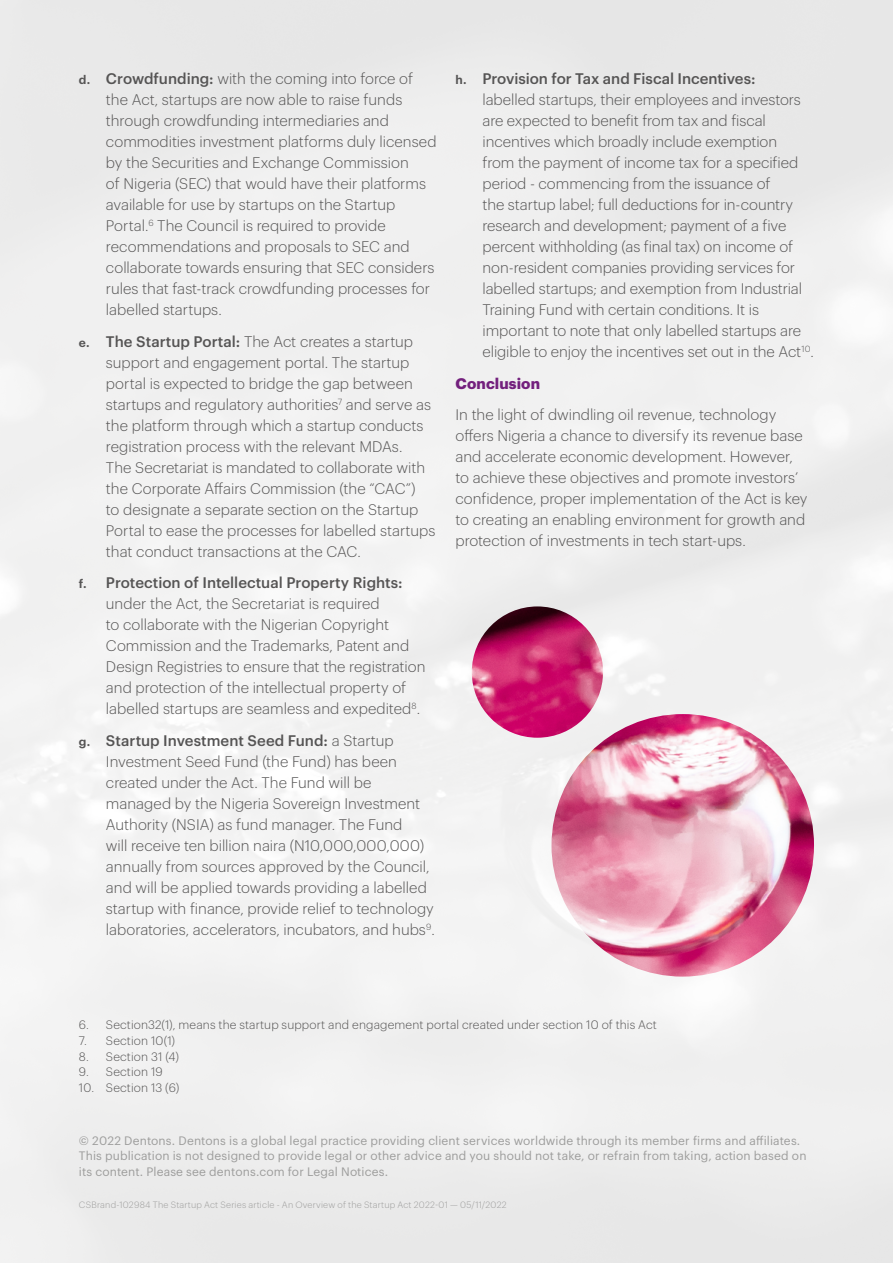
<style>
.page{position:relative;width:893px;height:1263px;background:#fff}
.page>*{position:absolute;margin:0;border:0;box-sizing:border-box;transform-origin:0 0}
.t1{font:300 15px/21px "Dentons Sans";color:#555454}
.t2{font:700 15px "Dentons Sans";letter-spacing:.01em;color:#73207d}
.t3{font:12px/15.8px "Dentons Sans";letter-spacing:.01em;color:#9d9d9c}
.t4{font:300 12px "Dentons Sans";letter-spacing:.01em;color:#555454}
.t5{font:300 9px "Dentons Sans";letter-spacing:.02em;color:#9d9d9c}
.s1{font-weight:600;font-size:12px}
.s2{font-weight:500}
</style>
<div class="page">
<img style="left:0;top:0;width:893px;height:1263px">
<img style="left:551px;top:714px;width:263px;height:262px;border-radius:131px">
<img style="left:472px;top:606px;width:131px;height:132px;border-radius:66px">
<p class="t1" style="left:106px;top:67px;width:332px;text-indent:-27px"><span class="s1">d.</span> <span class="s2">Crowdfunding:</span> with the coming into force of the Act, startups are now able to raise funds through crowdfunding intermediaries and commodities investment platforms duly licensed by the Securities and Exchange Commission<br>of Nigeria (SEC) that would have their platforms available for use by startups on the Startup Portal.<sup>6</sup> The Council is required to provide recommendations and proposals to SEC and collaborate towards ensuring that SEC considers rules that fast-track crowdfunding processes for labelled startups.</p>
<p class="t1" style="left:106px;top:329px;width:331px;text-indent:-27px"><span class="s1">e.</span> <span class="s2">The Startup Portal:</span> The Act creates a startup support and engagement portal. The startup portal is expected to bridge the gap between startups and regulatory authorities<sup>7</sup> and serve as the platform through which a startup conducts registration process with the relevant MDAs.<br>The Secretariat is mandated to collaborate with the Corporate Affairs Commission (the “CAC”)<br>to designate a separate section on the Startup Portal to ease the processes for labelled startups that conduct transactions at the CAC.</p>
<p class="t1" style="left:106px;top:571px;width:321px;text-indent:-27px"><span class="s1">f.</span> <span class="s2">Protection of Intellectual Property Rights: </span>under the Act, the Secretariat is required<br>to collaborate with the Nigerian Copyright Commission and the Trademarks, Patent and Design Registries to ensure that the registration and protection of the intellectual property of labelled startups are seamless and expedited<sup>8</sup>.</p>
<p class="t1" style="left:106px;top:728px;width:330px;text-indent:-27px"><span class="s1">g.</span> <span class="s2">Startup Investment Seed Fund:</span> a Startup Investment Seed Fund (the Fund) has been created under the Act. The Fund will be managed by the Nigeria Sovereign Investment Authority (NSIA) as fund manager. The Fund<br>will receive ten billion naira (N10,000,000,000) annually from sources approved by the Council, and will be applied towards providing a labelled startup with finance, provide relief to technology laboratories, accelerators, incubators, and hubs<sup>9</sup>.</p>
<p class="t1" style="left:482px;top:67px;width:333px;text-indent:-27px"><span class="s1">h.</span> <span class="s2">Provision for Tax and Fiscal Incentives:<br></span>labelled startups, their employees and investors are expected to benefit from tax and fiscal incentives which broadly include exemption<br>from the payment of income tax for a specified period - commencing from the issuance of<br>the startup label; full deductions for in-country research and development; payment of a five percent withholding (as final tax) on income of non-resident companies providing services for labelled startups; and exemption from Industrial Training Fund with certain conditions. It is important to note that only labelled startups are eligible to enjoy the incentives set out in the Act<sup>10</sup>.</p>
<p class="t2" style="left:455px;top:371px;width:86px">Conclusion</p>
<p class="t1" style="left:455px;top:403px;width:353px">In the light of dwindling oil revenue, technology offers Nigeria a chance to diversify its revenue base and accelerate economic development. However, to achieve these objectives and promote investors’ confidence, proper implementation of the Act is key to creating an enabling environment for growth and protection of investments in tech start-ups.</p>
<p class="t4" style="left:79px;top:1016px;width:579px">6. Section32(1), means the startup support and engagement portal created under section 10 of this Act</p>
<p class="t4" style="left:79px;top:1032px;width:98px">7. Section 10(1)</p>
<p class="t4" style="left:79px;top:1047px;width:102px">8. Section 31 (4)</p>
<p class="t4" style="left:79px;top:1063px;width:85px">9. Section 19</p>
<p class="t4" style="left:79px;top:1079px;width:102px">10. Section 13 (6)</p>
<p class="t3" style="left:79px;top:1131px;width:729px">© 2022 Dentons. Dentons is a global legal practice providing client services worldwide through its member firms and affiliates.<br>This publication is not designed to provide legal or other advice and you should not take, or refrain from taking, action based on its content. Please see dentons.com for Legal Notices.</p>
<p class="t5" style="left:79px;top:1198px;width:429px">CSBrand-102984 The Startup Act Series article - An Overview of the Startup Act 2022-01 — 05/11/2022</p>
</div>
